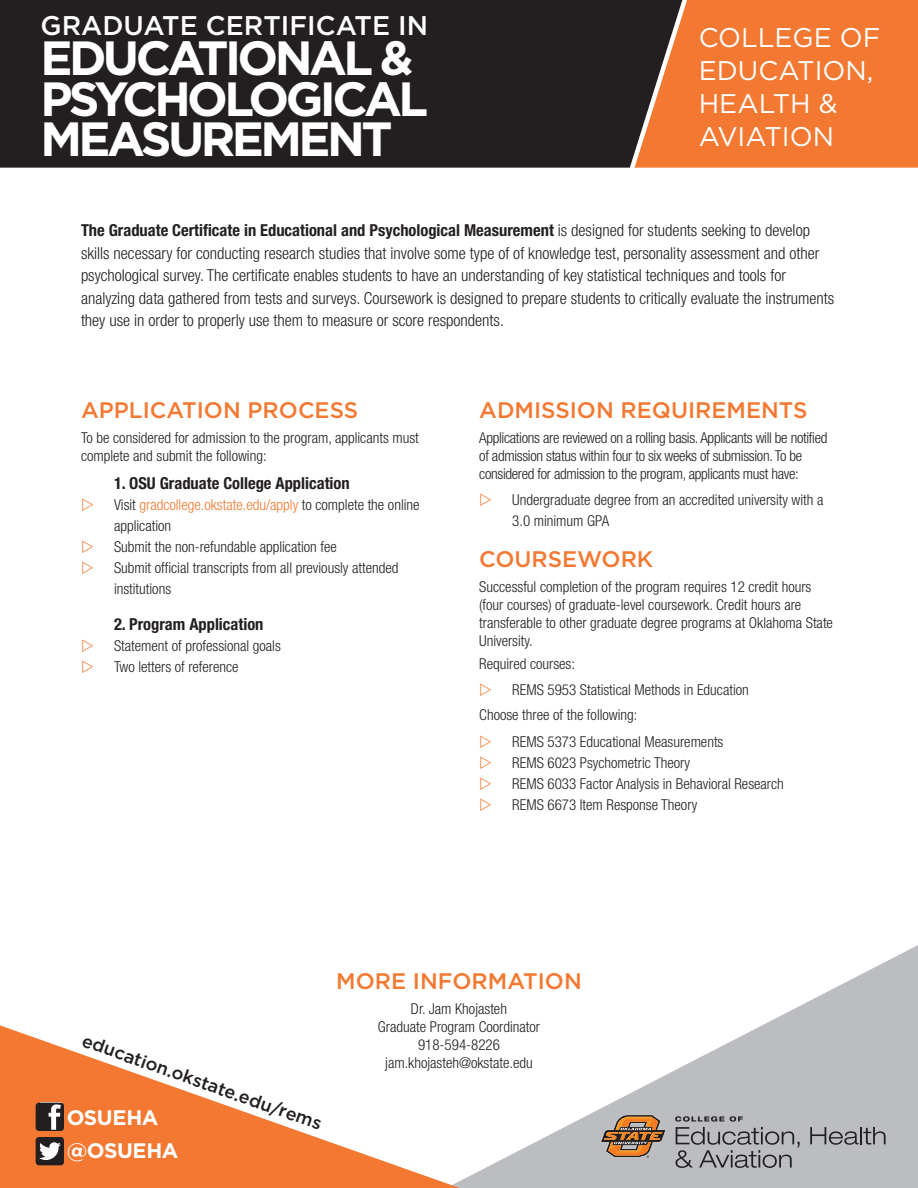
<style>
.page{position:relative;width:918px;height:1188px;background:#fff}
.page>*{position:absolute;margin:0;border:0;box-sizing:border-box;transform-origin:0 0}
.t1{font:700 48px/40.5px "Gotham HTF";letter-spacing:-.075em;color:#fff}
.t2{font:27px/33px "Gotham HTF";color:#fff}
.t3{font:500 27px "Gotham HTF";color:#fff}
.t4{font:500 22.5px "Gotham HTF";color:#f37932}
.t5{font:700 21px/33px "Gotham HTF";letter-spacing:-.02em;color:#fff}
.t6{font:500 18px "Gotham HTF";color:#231f20}
.t7{font:300 condensed 16.5px/22.5px "Helvetica Neue LT Std";color:#231f20}
.t8{font:700 condensed 16.5px "Helvetica Neue LT Std";color:#231f20}
.t9{font:300 condensed 15px/21px "Helvetica Neue LT Std";color:#231f20}
.t10{font:300 condensed 15px/18px "Helvetica Neue LT Std";letter-spacing:-.02em;color:#231f20}
.s1{font-weight:700}
.s2{color:#f37932}
</style>
<div class="page">
<div style="left:0;top:0;width:626px;height:167px;background:#231f20"></div>
<div style="left:694px;top:0;width:224px;height:167px;background:#f37932"></div>
<svg style="left:626px;top:0;width:68px;height:168px;background:#965a38"></svg>
<svg style="left:460px;top:945px;width:458px;height:243px"></svg>
<svg style="left:0;top:1025px;width:460px;height:163px"></svg>
<svg style="left:36px;top:1103px;width:28px;height:28px"></svg>
<svg style="left:36px;top:1137px;width:28px;height:28px"></svg>
<svg style="left:810px;top:1127px;width:76px;height:18px"></svg>
<svg style="left:675px;top:1116px;width:125px;height:52px;background:#9f9fa1"></svg>
<svg style="left:600px;top:1114px;width:67px;height:44px;background:#a58467"></svg>
<h2 class="t3" style="left:40px;top:10px;width:389px">GRADUATE CERTIFICATE IN</h2>
<h1 class="t1" style="left:40px;top:37px;width:389px">EDUCATIONAL &amp;<br>PSYCHOLOGICAL<br>MEASUREMENT</h1>
<h2 class="t2" style="left:699px;top:20px;width:183px">COLLEGE OF<br>EDUCATION,<br>HEALTH &amp;<br>AVIATION</h2>
<p class="t7" style="left:81px;top:219px;width:755px"><span class="s1">The Graduate Certificate in Educational and Psychological Measurement</span> is designed for students seeking to develop skills necessary for conducting research studies that involve some type of of knowledge test, personality assessment and other psychological survey. The certificate enables students to have an understanding of key statistical techniques and tools for analyzing data gathered from tests and surveys. Coursework is designed to prepare students to critically evaluate the instruments they use in order to properly use them to measure or score respondents.</p>
<h3 class="t4" style="left:81px;top:397px;width:279px">APPLICATION PROCESS</h3>
<p class="t9" style="left:81px;top:428px;width:339px;line-height:18px">To be considered for admission to the program, applicants must complete and submit the following:</p>
<p class="t8" style="left:114px;top:473px;width:237px">1. OSU Graduate College Application</p>
<p class="t9" style="left:114px;top:494px;width:307px">Visit <span class="s2">gradcollege.okstate.edu/apply</span> to complete the online application<br>Submit the non-refundable application fee<br>Submit official transcripts from all previously attended institutions</p>
<p class="t8" style="left:114px;top:614px;width:151px">2. Program Application</p>
<p class="t9" style="left:114px;top:635px;width:168px">Statement of professional goals<br>Two letters of reference</p>
<h3 class="t4" style="left:479px;top:397px;width:330px">ADMISSION REQUIREMENTS</h3>
<p class="t10" style="left:479px;top:428px;width:350px">Applications are reviewed on a rolling basis. Applicants will be notified of admission status within four to six weeks of submission. To be considered for admission to the program, applicants must have:</p>
<p class="t9" style="left:512px;top:489px;width:313px">Undergraduate degree from an accredited university with a<br>3.0 minimum GPA</p>
<h3 class="t4" style="left:479px;top:546px;width:176px">COURSEWORK</h3>
<p class="t9" style="left:479px;top:577px;width:355px;line-height:18px">Successful completion of the program requires 12 credit hours (four courses) of graduate-level coursework. Credit hours are transferable to other graduate degree programs at Oklahoma State University.</p>
<p class="t9" style="left:512px;top:650px;width:238px;line-height:26.4px;text-indent:-33px">Required courses:<br>REMS 5953 Statistical Methods in Education</p>
<p class="t9" style="left:512px;top:701px;width:213px;line-height:26.4px;text-indent:-33px">Choose three of the following:<br>REMS 5373 Educational Measurements</p>
<p class="t9" style="left:512px;top:752px;width:273px">REMS 6023 Psychometric Theory<br>REMS 6033 Factor Analysis in Behavioral Research<br>REMS 6673 Item Response Theory</p>
<p class="t6" style="left:87px;top:1029px;width:254px;rotate:20deg">education.okstate.edu/rems</p>
<h3 class="t5" style="left:67px;top:1100px;width:113px">OSUEHA @OSUEHA</h3>
<h3 class="t4" style="left:336px;top:969px;width:247px">MORE INFORMATION</h3>
<p class="t9" style="left:378px;top:1000px;width:164px;line-height:18px;text-align:center">Dr. Jam Khojasteh<br>Graduate Program Coordinator<br>918-594-8226 jam.khojasteh@okstate.edu</p>
</div>
